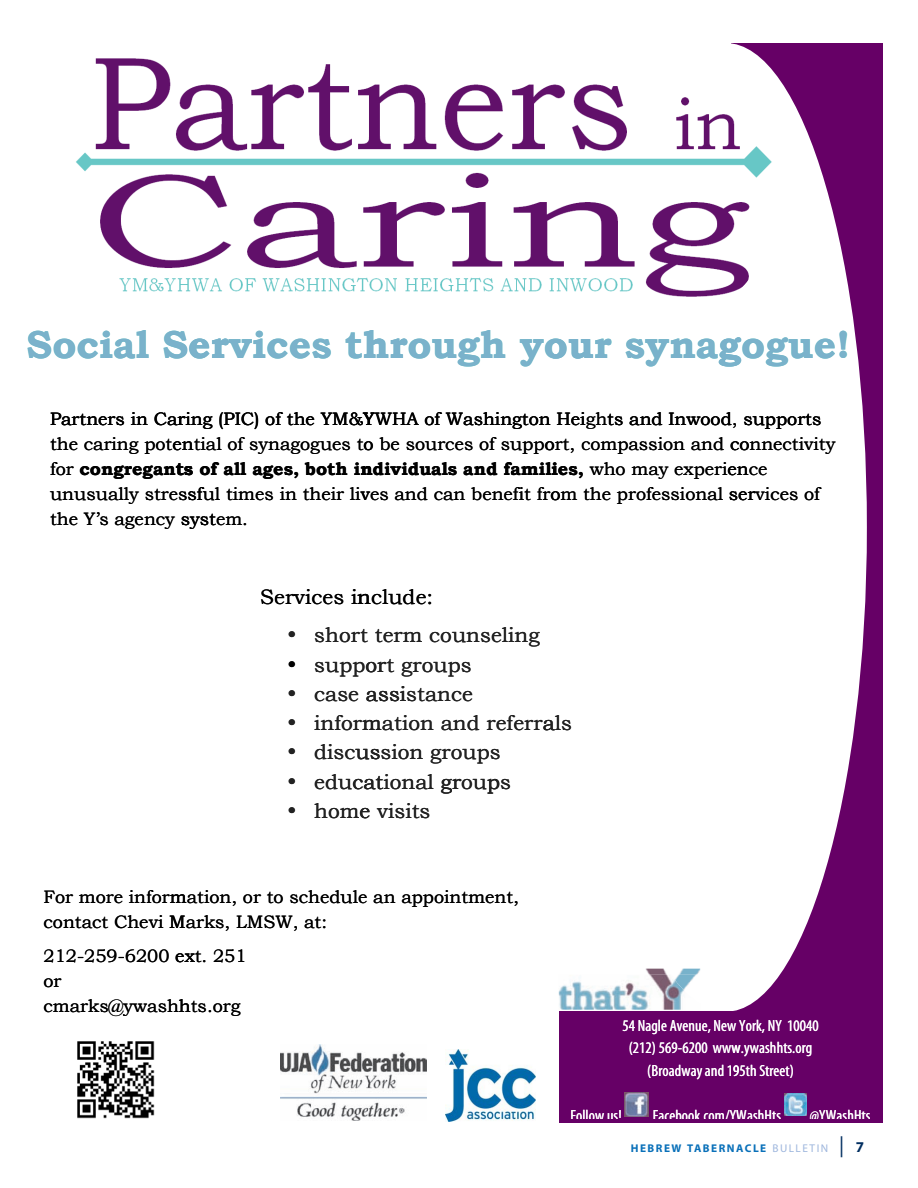
<style>
.page{position:relative;width:918px;height:1188px;background:#fff}
.page>*{position:absolute;margin:0;border:0;box-sizing:border-box;transform-origin:0 0}
.t1{font:700 38.85px "Bookman Old Style";color:#7ab2cb}
.t2{font:20.85px "Bookman Old Style";letter-spacing:.005em;color:#222}
.t3{font:20.85px "Bookman Old Style";letter-spacing:.005em;color:#000}
.t4{font:18px/25px "Bookman Old Style";color:#000}
.t5{font:condensed 16.2px/22.4px "Myriad Pro";letter-spacing:.005em;color:#fff;text-align:center}
.t6{font:700 11.25px "Myriad Pro";letter-spacing:.135em;color:#0970b9}
.s1{font-weight:700}
.s2{color:#000}
.s3{font-weight:400;color:#9eb6dd}
.s4{font-weight:400;font-size:21px;color:#002e60}
.s5{font-size:15px;color:#002e60}
</style>
<div class="page">
<img style="left:77px;top:1041px;width:78px;height:78px">
<div style="left:731px;top:43px;width:151px;height:969px;background:#606"></div>
<div style="left:584px;top:43px;width:283px;height:969px;background:#fff;border-radius:50%"></div>
<div style="left:559px;top:1011px;width:323px;height:112px;background:#606"></div>
<img style="left:445px;top:1050px;width:91px;height:72px">
<img style="left:76px;top:56px;width:697px;height:241px">
<img style="left:678px;top:969px;width:22px;height:6px">
<img style="left:645px;top:969px;width:22px;height:6px">
<img style="left:280px;top:1045px;width:146px;height:76px">
<img style="left:625px;top:1092px;width:24px;height:25px">
<img style="left:559px;top:975px;width:137px;height:35px">
<img style="left:784px;top:1094px;width:23px;height:22px">
<h1 class="t1" style="left:27px;top:321px;width:825px">Social Services through your synagogue!</h1>
<p class="t4" style="left:50px;top:406px;width:787px">Partners in Caring (PIC) of th YM&amp;YWHA of Washington Heights and Inwood, supports the caring potential of synagogues to be sources of support, compassion and connectivity for <span class="s1">congregants of all ages, both individuals and families,</span> who may experience unusually stressful times in their lives and can benefit from the professional services of the Y’s agency system.</p>
<p class="t4" style="left:306px;top:406px;width:11px">e</p>
<p class="t3" style="left:260px;top:585px;width:174px">Services include:</p>
<p class="t2" style="left:287px;top:623px;width:254px">• short term counseling</p>
<p class="t2" style="left:287px;top:652px;width:186px"><span class="s2">•</span> support groups</p>
<p class="t2" style="left:287px;top:681px;width:187px">• case assistance</p>
<p class="t2" style="left:287px;top:711px;width:286px">• information and referrals</p>
<p class="t2" style="left:287px;top:740px;width:215px">• discussion groups</p>
<p class="t2" style="left:287px;top:769px;width:214px">• educational gr p</p>
<p class="t2" style="left:461px;top:769px;width:51px">ou s</p>
<p class="t2" style="left:287px;top:798px;width:145px">• home visits</p>
<p class="t4" style="left:44px;top:884px;width:477px">For more information, or to schedule an appointment, contact Chevi Marks, LMSW, at:</p>
<p class="t4" style="left:44px;top:943px;width:205px">212-259-6200 ext. 251</p>
<p class="t4" style="left:44px;top:968px;width:198px">or cmarks@ywashhts.org</p>
<p class="t5" style="left:622px;top:1016px;width:198px">54 Nagle Avenue, New York, NY 10040 (212) 569 6200 www.ywashhts.org</p>
<p class="t5" style="left:647px;top:1038px;width:148px;text-align:left;text-indent:30px">-<br>(Broadway and 195th Street)</p>
<p class="t5" style="left:570px;top:1106px;width:53px">Follow us!</p>
<p class="t5" style="left:653px;top:1106px;width:130px">Facebook com/YWashHts</p>
<p class="t5" style="left:810px;top:1106px;width:62px">@YWashHts</p>
<p class="t6" style="left:631px;top:1144px;width:235px">HEBREW TABERNACLE <span class="s3">bullEtin</span> <span class="s4">|</span> <span class="s5">7</span></p>
</div>
